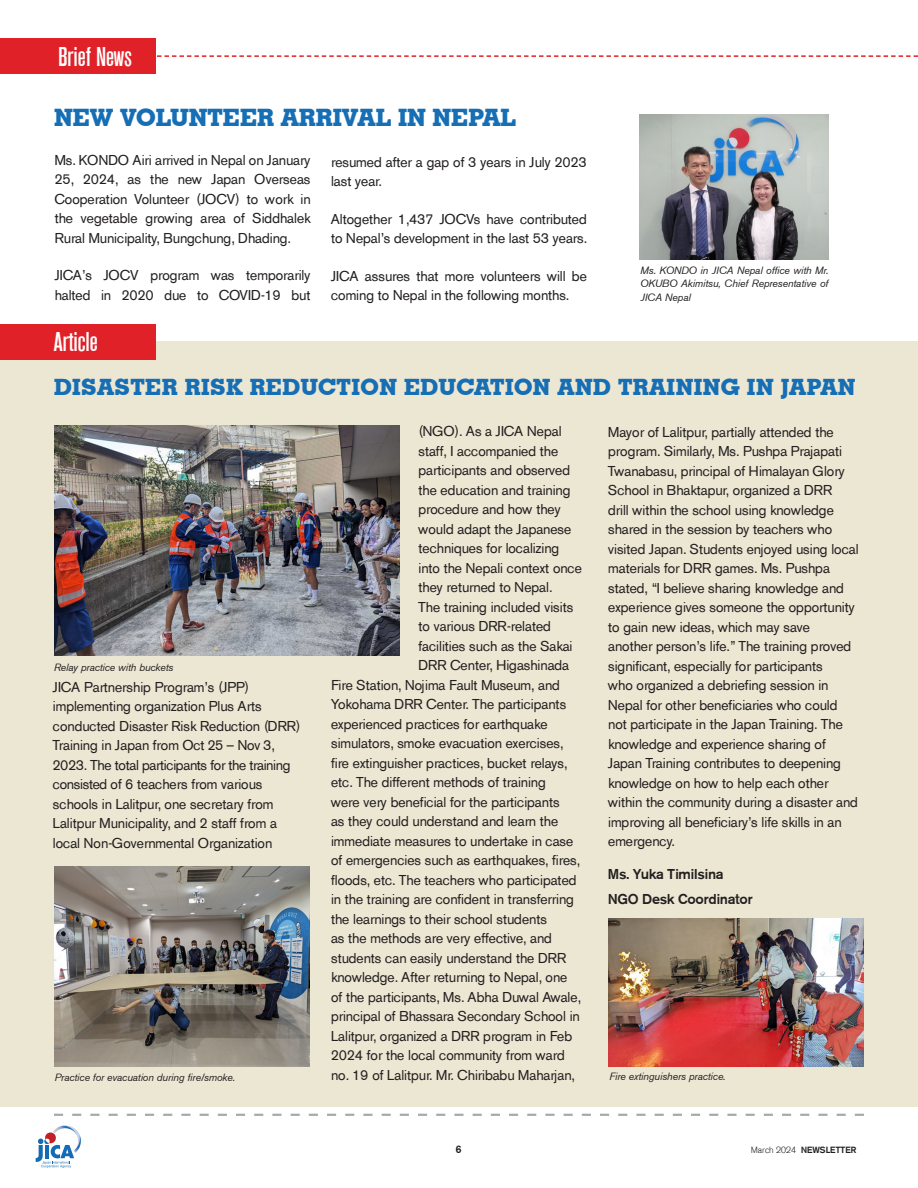
<style>
.page{position:relative;width:918px;height:1188px;background:#fff}
.page>*{position:absolute;margin:0;border:0;box-sizing:border-box;transform-origin:0 0}
.t1{font:500 27px "A750 Sans Cd";color:#fff}
.Paragraph_Style_3{font:700 24px "Geometric Slab 703 BT Xtra";color:#166eb5}
.body{font:700 22.5px "Geometric Slab 703 BT Xtra";letter-spacing:.02em;color:#166eb5}
.BODY{font:14.25px/19.5px "A750 Sans";color:#231f20}
.BODY-2{font:500 14.25px "A750 Sans";color:#231f20}
.t2{font:500 10.8px "A750 Sans";color:#231f20}
.body-2{font:italic 10.5px/13.5px "A750 Sans";color:#231f20;text-align:justify}
.t3{font:500 9px "A750 Sans";color:#231f20}
.s1{font-weight:300}
</style>
<div class="page">
<svg style="left:54px;top:1114px;width:810px;height:2px"></svg>
<svg style="left:36px;top:1126px;width:45px;height:42px"></svg>
<div style="left:0;top:341px;width:918px;height:766px;background:#ece7d3"></div>
<img style="left:54px;top:867px;width:255px;height:199px">
<img style="left:54px;top:426px;width:345px;height:229px">
<img style="left:608px;top:918px;width:256px;height:148px">
<img style="left:639px;top:114px;width:189px;height:146px">
<svg style="left:157px;top:55px;width:761px;height:2px"></svg>
<div style="left:0;top:39px;width:156px;height:35px;background:#e02128"></div>
<div style="left:0;top:324px;width:156px;height:35px;background:#e02128"></div>
<p class="t1" style="left:58px;top:42px;width:75px">Brief News</p>
<p class="Paragraph_Style_3" style="left:54px;top:103px;width:464px">NEW VOLUNTEER ARRIVAL IN NEPAL</p>
<p class="BODY" style="left:55px;top:150px;width:257px;text-align:justify">Ms. KONDO Airi arrived in Nepal on January 25, 2024, as the new Japan Overseas Cooperation Volunteer (JOCV) to work in the vegetable growing area of Siddhalek Rural Municipality, Bungchung, Dhading.</p>
<p class="BODY" style="left:55px;top:266px;width:257px">JICA’s JOCV program was temporarily halted in 2020 due to COVID-19 but</p>
<p class="BODY" style="left:331px;top:152px;width:257px">resumed after a gap of 3 years in July 2023 last year.</p>
<p class="BODY" style="left:331px;top:209px;width:257px">Altogether 1,437 JOCVs have contributed to Nepal’s development in the last 53 years.</p>
<p class="BODY" style="left:331px;top:266px;width:257px">JICA assures that more volunteers will be coming to Nepal in the following months.</p>
<p class="t1" style="left:54px;top:327px;width:46px">Article</p>
<p class="body-2" style="left:640px;top:264px;width:189px">Ms. KONDO in JICA Nepal office with Mr.<br>OKUBO Akimitsu, Chief Representative of JICA Nepal</p>
<p class="body" style="left:54px;top:373px;width:803px">DISASTER RISK REDUCTION EDUCATION AND TRAINING IN JAPAN</p>
<p class="body-2" style="left:54px;top:661px;width:121px">Relay practice with buckets</p>
<p class="BODY" style="left:53px;top:677px;width:249px">JICA Partnership Program’s (JPP) implementing organization Plus Arts conducted Disaster Risk Reduction (DRR)<br>Training in Japan from Oct 25 – Nov 3, 2023. The total participants for the training consisted of 6 teachers from various schools in Lalitpur, one secretary from Lalitpur Municipality, and 2 staff from a local Non-Governmental Organization</p>
<p class="body-2" style="left:55px;top:1071px;width:182px">Practice for evacuation during fire/smoke.</p>
<p class="BODY" style="left:418px;top:422px;width:145px">(NGO). As a JICA Nepal</p>
<p class="BODY" style="left:418px;top:441px;width:141px">staff, I accompanied the</p>
<p class="BODY" style="left:418px;top:461px;width:153px">participants and observed</p>
<p class="BODY" style="left:418px;top:480px;width:154px">the education and training</p>
<p class="BODY" style="left:418px;top:500px;width:144px">procedure and how they</p>
<p class="BODY" style="left:418px;top:519px;width:154px">would adapt the Japanese</p>
<p class="BODY" style="left:418px;top:539px;width:142px">techniques for localizing</p>
<p class="BODY" style="left:418px;top:558px;width:165px">into the Nepali context once</p>
<p class="BODY" style="left:418px;top:578px;width:135px">they returned to Nepal.</p>
<p class="BODY" style="left:418px;top:597px;width:156px">The training included visits</p>
<p class="BODY" style="left:418px;top:617px;width:134px">to various DRR-related</p>
<p class="BODY" style="left:418px;top:636px;width:155px">facilities such as the Sakai</p>
<p class="BODY" style="left:418px;top:656px;width:152px">DRR Center, Higashinada</p>
<p class="BODY" style="left:331px;top:675px;width:230px">Fire Station, Nojima Fault Museum, and</p>
<p class="BODY" style="left:331px;top:695px;width:237px">Yokohama DRR Center. The participants</p>
<p class="BODY" style="left:331px;top:714px;width:218px">experienced practices for earthquake</p>
<p class="BODY" style="left:331px;top:734px;width:234px">simulators, smoke evacuation exercises,</p>
<p class="BODY" style="left:331px;top:753px;width:238px">fire extinguisher practices, bucket relays,</p>
<p class="BODY" style="left:331px;top:773px;width:216px">etc. The different methods of training</p>
<p class="BODY" style="left:331px;top:792px;width:230px">were very beneficial for the participants</p>
<p class="BODY" style="left:331px;top:812px;width:229px">as they could understand and learn the</p>
<p class="BODY" style="left:331px;top:831px;width:244px">immediate measures to undertake in case</p>
<p class="BODY" style="left:331px;top:851px;width:250px">of emergencies such as earthquakes, fires,</p>
<p class="BODY" style="left:331px;top:870px;width:247px">floods, etc. The teachers who participated</p>
<p class="BODY" style="left:331px;top:890px;width:244px">in the training are confident in transferring</p>
<p class="BODY" style="left:331px;top:909px;width:217px">the learnings to their school students</p>
<p class="BODY" style="left:331px;top:929px;width:222px">as the methods are very effective, and</p>
<p class="BODY" style="left:331px;top:948px;width:237px">students can easily understand the DRR</p>
<p class="BODY" style="left:331px;top:968px;width:238px">knowledge. After returning to Nepal, one</p>
<p class="BODY" style="left:331px;top:987px;width:251px">of the participants, Ms. Abha Duwal Awale,</p>
<p class="BODY" style="left:331px;top:1007px;width:250px">principal of Bhassara Secondary School in</p>
<p class="BODY" style="left:331px;top:1026px;width:243px">Lalitpur, organized a DRR program in Feb</p>
<p class="BODY" style="left:331px;top:1046px;width:235px">2024 for the local community from ward</p>
<p class="BODY" style="left:331px;top:1065px;width:245px">no. 19 of Lalitpur. Mr. Chiribabu Maharjan,</p>
<p class="BODY" style="left:608px;top:422px;width:252px">Mayor of Lalitpur, partially attended the program. Similarly, Ms. Pushpa Prajapati Twanabasu, principal of Himalayan Glory School in Bhaktapur, organized a DRR<br>drill within the school using knowledge shared in the session by teachers who visited Japan. Students enjoyed using local materials for DRR games. Ms. Pushpa stated, “I believe sharing knowledge and experience gives someone the opportunity to gain new ideas, which may save<br>another person’s life.” The training proved significant, especially for participants<br>who organized a debriefing session in Nepal for other beneficiaries who could not participate in the Japan Training. The knowledge and experience sharing of Japan Training contributes to deepening knowledge on how to help each other within the community during a disaster and improving all beneficiary’s life skills in an emergency.</p>
<p class="BODY-2" style="left:608px;top:866px;width:117px">Ms. Yuka Timilsina</p>
<p class="BODY-2" style="left:608px;top:891px;width:146px">NGO Desk Coordinator</p>
<p class="body-2" style="left:609px;top:1070px;width:118px">Fire extinguishers practice.</p>
<p class="t2" style="left:456px;top:1143px;width:7px">6</p>
<p class="t3" style="left:751px;top:1144px;width:107px"><span class="s1">March 2024</span> NEWSLETTER</p>
</div>
